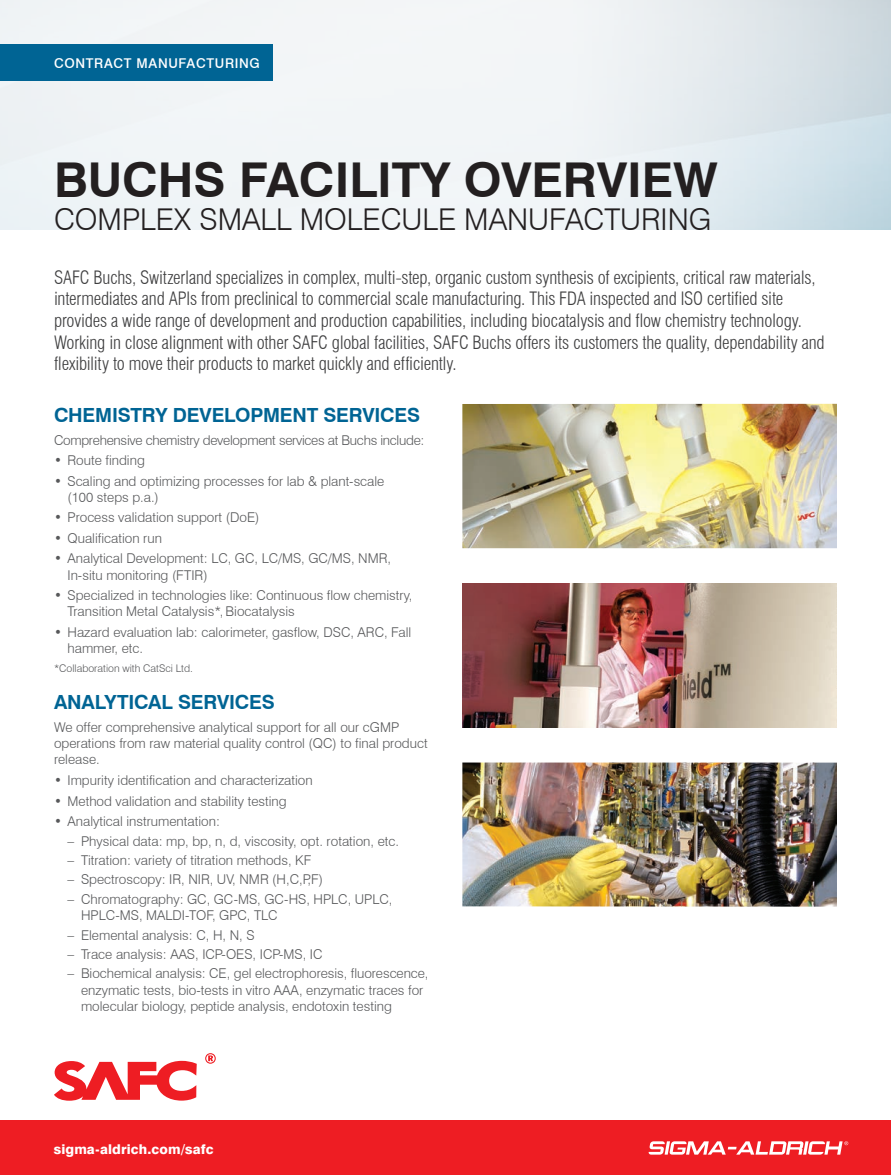
<style>
.page{position:relative;width:891px;height:1175px;background:#fff}
.page>*{position:absolute;margin:0;border:0;box-sizing:border-box;transform-origin:0 0}
.t1{font:700 48px "Swiss 721 BT";color:#231f20}
.t2{font:300 30px "Swiss 721 BT";color:#231f20}
.t3{font:700 19.5px "Swiss 721 BT";letter-spacing:-.01em;color:#006494}
.t4{font:300 condensed 18px/21.6px "Swiss 721 BT";letter-spacing:-.01em;color:#3e3e3f}
.t5{font:300 13.5px/16.2px "Swiss 721 BT";color:#57585a}
.t6{font:300 13.5px "Swiss 721 BT";letter-spacing:-.02em;color:#57585a}
.t7{font:800 13.5px "Swiss 721 BT";letter-spacing:.01em;color:#fff}
.t8{font:500 13.5px "Swiss 721 BT";letter-spacing:.05em;color:#fff}
.t9{font:300 10.5px "Swiss 721 BT";color:#57585a}
</style>
<div class="page">
<img style="left:0;top:0;width:891px;height:230px">
<div style="left:0;top:1120px;width:891px;height:54px;background:#ee1d23"></div>
<svg style="left:649px;top:1141px;width:199px;height:13px"></svg>
<svg style="left:54px;top:1060px;width:143px;height:40px"></svg>
<svg style="left:205px;top:1053px;width:11px;height:10px"></svg>
<div style="left:0;top:45px;width:272px;height:36px;background:#006494"></div>
<img style="left:462px;top:404px;width:375px;height:144px">
<img style="left:462px;top:762px;width:375px;height:144px">
<img style="left:462px;top:583px;width:375px;height:144px">
<p class="t8" style="left:54px;top:55px;width:207px">CONTRACT MANUFACTURING</p>
<h1 class="t1" style="left:54px;top:146px;width:666px">BUCHS FACILITY OVERVIEW</h1>
<h2 class="t2" style="left:54px;top:201px;width:659px">COMPLEX SMALL MOLECULE MANUFACTURING</h2>
<p class="t4" style="left:54px;top:266px;width:772px">SAFC Buchs, Switzerland specializes in complex, multi-step, organic custom synthesis of excipients, critical raw materials, intermediates and APIs from preclinical to commercial scale manufacturing. This FDA inspected and ISO certified site provides a wide range of development and production capabilities, including biocatalysis and flow chemistry technology.<br>Working in close alignment with other SAFC global facilities, SAFC Buchs offers its customers the quality, dependability and flexibility to move their products to market quickly and efficiently.</p>
<h3 class="t3" style="left:54px;top:401px;width:368px">CHEMISTRY DEVELOPMENT SERVICES</h3>
<p class="t6" style="left:54px;top:431px;width:372px">Comprehensive chemistry development services at Buchs include:</p>
<p class="t5" style="left:54px;top:452px;width:92px">• Route finding</p>
<p class="t5" style="left:68px;top:472px;width:318px;text-indent:-14px">• Scaling and optimizing processes for lab &amp; plant-scale (100 steps p.a.)</p>
<p class="t5" style="left:54px;top:509px;width:207px">• Process validation support (DoE)</p>
<p class="t5" style="left:54px;top:530px;width:109px">• Qualification run</p>
<p class="t5" style="left:68px;top:550px;width:325px;text-indent:-14px">• Analytical Development: LC, GC, LC/MS, GC/MS, NMR,<br>In-situ monitoring (FTIR)</p>
<p class="t5" style="left:68px;top:587px;width:347px;text-indent:-14px">• Specialized in technologies like: Continuous flow chemistry,<br>Transition Metal Catalysis*, Biocatalysis</p>
<p class="t5" style="left:68px;top:624px;width:345px;text-indent:-14px">• Hazard evaluation lab: calorimeter, gasflow, DSC, ARC, Fall hammer, etc.</p>
<p class="t9" style="left:54px;top:662px;width:140px">*Collaboration with CatSci Ltd.</p>
<h3 class="t3" style="left:54px;top:689px;width:222px">ANALYTICAL SERVICES</h3>
<p class="t5" style="left:54px;top:719px;width:375px">We offer comprehensive analytical support for all our cGMP operations from raw material quality control (QC) to final product release.</p>
<p class="t5" style="left:54px;top:772px;width:260px">• Impurity identification and characterization</p>
<p class="t5" style="left:54px;top:792px;width:234px">• Method validation and stability testing</p>
<p class="t5" style="left:54px;top:813px;width:167px">• Analytical instrumentation:</p>
<p class="t5" style="left:68px;top:832px;width:333px">– Physical data: mp, bp, n, d, viscosity, opt. rotation, etc.</p>
<p class="t5" style="left:68px;top:852px;width:246px">– Titration: variety of titration methods, KF</p>
<p class="t5" style="left:68px;top:871px;width:257px">– Spectroscopy: IR, NIR, UV, NMR (H,C,P,F)</p>
<p class="t5" style="left:81px;top:890px;width:313px;text-indent:-14px">– Chromatography: GC, GC-MS, GC-HS, HPLC, UPLC,<br>HPLC-MS, MALDI-TOF, GPC, TLC</p>
<p class="t5" style="left:68px;top:926px;width:189px">– Elemental analysis: C, H, N, S</p>
<p class="t5" style="left:68px;top:946px;width:256px">– Trace analysis: AAS, ICP-OES, ICP-MS, IC</p>
<p class="t5" style="left:81px;top:965px;width:349px;text-indent:-14px">– Biochemical analysis: CE, gel electrophoresis, fluorescence, enzymatic tests, bio-tests in vitro AAA, enzymatic traces for molecular biology, peptide analysis, endotoxin testing</p>
<p class="t7" style="left:53px;top:1140px;width:162px">sigma-aldrich.com/safc</p>
</div>
